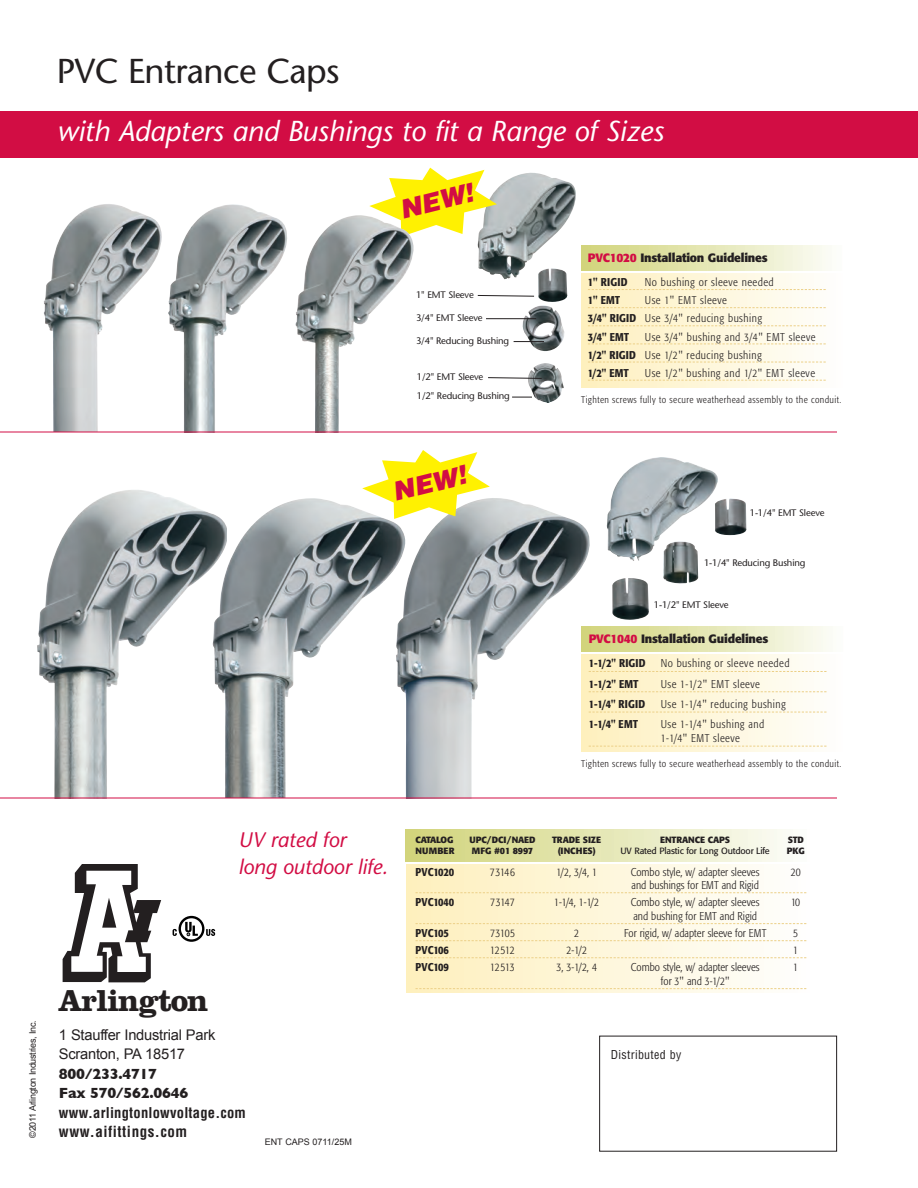
<style>
.page{position:relative;width:918px;height:1188px;background:#fff}
.page>*{position:absolute;margin:0;border:0;box-sizing:border-box;transform-origin:0 0}
.t1{font:34.5px "Stone Sans";letter-spacing:-.015em;color:#231f20}
.t2{font:700 31.5px "Clarendon";letter-spacing:-.035em;color:#231f20}
.t3{font:italic 28.8px "Stone Sans";letter-spacing:-.005em;color:#fff}
.t4{font:italic 900 25.8px "Helvetica";color:#d20d44}
.t5{font:italic 21px/27px "Stone Sans";letter-spacing:-.005em;color:#d20d44}
.t6{font:700 15px/19.5px "Gill Sans";letter-spacing:-.02em;color:#231f20}
.t7{font:700 condensed 15px "Helvetica";letter-spacing:.035em;color:#231f20}
.t8{font:14.7px/19.5px "Arial";letter-spacing:-.015em;color:#231f20}
.t9{font:700 condensed 14.55px "Helvetica";letter-spacing:.015em;color:#231f20}
.t10{font:700 12px "Formata";letter-spacing:-.02em;color:#231f20}
.t11{font:condensed 12px "Helvetica";letter-spacing:.025em;color:#231f20}
.t12{font:300 condensed 11.25px/18.1px "Formata";letter-spacing:.045em;color:#231f20}
.t13{font:300 condensed 11.25px "Formata";letter-spacing:.005em;color:#231f20}
.t14{font:500 condensed 11.25px "Formata";color:#231f20}
.t15{font:300 condensed 9.75px "Formata";letter-spacing:.045em;color:#231f20}
.t16{font:9.45px/19.2px "Stone Sans";letter-spacing:-.015em;color:#231f20}
.t17{font:700 9px "Formata";letter-spacing:.005em;color:#231f20}
.t18{font:9px "Formata";letter-spacing:-.02em;color:#231f20}
.t19{font:9px "Arial";letter-spacing:-.03em;color:#231f20}
.t20{font:700 9px "Formata";letter-spacing:-.02em;color:#231f20}
.t21{font:9px "Arial";color:#231f20}
.t22{font:700 9px "Formata";letter-spacing:-.025em;color:#231f20}
.s1{color:#d20d44}
.s2{font-weight:500}
</style>
<div class="page">
<div style="left:0;top:111px;width:918px;height:46px;background:#d20d44"></div>
<svg style="left:63px;top:864px;width:98px;height:118px"></svg>
<div style="left:599px;top:1036px;width:238px;height:116px;border:1px solid #231f20"></div>
<div style="left:406px;top:829px;width:404px;height:32px;background:linear-gradient(to right,#d1d378,#fcfdf9)"></div>
<div style="left:406px;top:864px;width:404px;height:128px;background:linear-gradient(to right,#feefbc,#fefefc)"></div>
<svg style="left:416px;top:892px;width:390px;height:1px"></svg>
<svg style="left:416px;top:923px;width:390px;height:1px"></svg>
<svg style="left:416px;top:940px;width:390px;height:1px"></svg>
<svg style="left:416px;top:957px;width:390px;height:1px"></svg>
<svg style="left:416px;top:988px;width:390px;height:1px"></svg>
<svg style="left:173px;top:916px;width:42px;height:26px"></svg>
<div style="left:581px;top:246px;width:262px;height:24px;background:linear-gradient(to right,#d1d379,#fcfdf9)"></div>
<svg style="left:581px;top:273px;width:245px;height:114px"></svg>
<svg style="left:588px;top:289px;width:238px;height:1px"></svg>
<svg style="left:588px;top:307px;width:238px;height:1px"></svg>
<svg style="left:588px;top:325px;width:238px;height:1px"></svg>
<svg style="left:588px;top:344px;width:238px;height:1px"></svg>
<svg style="left:588px;top:362px;width:238px;height:1px"></svg>
<svg style="left:588px;top:380px;width:238px;height:1px"></svg>
<div style="left:582px;top:627px;width:262px;height:24px;background:linear-gradient(to right,#d1d379,#fcfdf9)"></div>
<div style="left:582px;top:654px;width:261px;height:98px;background:linear-gradient(to right,#feefbc,#fefefc)"></div>
<svg style="left:590px;top:671px;width:237px;height:1px"></svg>
<svg style="left:590px;top:691px;width:237px;height:1px"></svg>
<svg style="left:590px;top:712px;width:237px;height:1px"></svg>
<svg style="left:590px;top:746px;width:237px;height:1px"></svg>
<img style="left:44px;top:204px;width:118px;height:227px">
<img style="left:168px;top:204px;width:119px;height:228px">
<img style="left:227px;top:498px;width:169px;height:300px">
<img style="left:396px;top:498px;width:194px;height:300px">
<img style="left:37px;top:490px;width:190px;height:308px">
<img style="left:607px;top:457px;width:111px;height:104px">
<img style="left:612px;top:578px;width:37px;height:42px">
<img style="left:715px;top:498px;width:32px;height:37px">
<img style="left:663px;top:541px;width:35px;height:43px">
<img style="left:478px;top:173px;width:98px;height:106px">
<img style="left:523px;top:305px;width:41px;height:46px">
<img style="left:528px;top:363px;width:36px;height:39px">
<svg style="left:362px;top:450px;width:128px;height:69px"></svg>
<svg style="left:477px;top:295px;width:58px;height:2px"></svg>
<hr style="left:486px;top:318px;width:50px;height:1px;background:#231f20">
<hr style="left:514px;top:341px;width:30px;height:1px;background:#231f20">
<svg style="left:512px;top:397px;width:20px;height:1px"></svg>
<svg style="left:488px;top:377px;width:54px;height:2px"></svg>
<img style="left:538px;top:269px;width:29px;height:33px">
<hr style="left:0;top:798px;width:837px;height:1px;background:#d20d44">
<svg style="left:369px;top:168px;width:128px;height:69px"></svg>
<img style="left:295px;top:215px;width:119px;height:217px">
<hr style="left:0;top:432px;width:837px;height:1px;background:#d20d44">
<h1 class="t1" style="left:57px;top:58px;width:284px">PVC Entrance Caps</h1>
<h3 class="t3" style="left:57px;top:120px;width:608px">with Adapters and Bushings to fit a Range of Sizes</h3>
<h3 class="t4" style="left:397px;top:196px;width:76px;rotate:-14deg">NEW!</h3>
<p class="t16" style="left:416px;top:286px;width:59px">1" EMT Sleeve</p>
<p class="t16" style="left:416px;top:309px;width:68px">3/4" EMT Sleeve</p>
<p class="t16" style="left:416px;top:332px;width:95px">3/4" Reducing Bushing</p>
<p class="t16" style="left:417px;top:368px;width:95px">1/2" EMT Sleeve<br>1/2" Reducing Bushing</p>
<h3 class="t4" style="left:389px;top:478px;width:76px;rotate:-14deg">NEW!</h3>
<p class="t10" style="left:588px;top:253px;width:181px"><span class="s1">PVC1020</span> Installation Guidelines</p>
<p class="t14" style="left:588px;top:278px;width:41px">1" RIGID</p>
<p class="t12" style="left:645px;top:274px;width:130px">No bushing or sleeve needed</p>
<p class="t14" style="left:588px;top:296px;width:34px">1" EMT</p>
<p class="t12" style="left:588px;top:292px;width:176px;text-indent:57px">Use 1" EMT sleeve<br><span class="s2">3/4" RIGID</span> Use 3/4" reducing bushing<br><span class="s2">3/4" EMT</span></p>
<p class="t12" style="left:588px;top:328px;width:229px;text-indent:57px">Use 3/4" bushing and 3/4" EMT sleeve<br><span class="s2">1/2" RIGID</span> Use 1/2" reducing bushing<br><span class="s2">1/2" EMT</span></p>
<p class="t12" style="left:645px;top:365px;width:172px">Use 1/2" bushing and 1/2" EMT sleeve</p>
<p class="t15" style="left:581px;top:395px;width:262px">Tighten screws fully to secure weatherhead assembly to the conduit.</p>
<p class="t16" style="left:750px;top:504px;width:76px">1-1/4" EMT Sleeve</p>
<p class="t16" style="left:704px;top:555px;width:103px">1-1/4" Reducing Bushing</p>
<p class="t16" style="left:654px;top:596px;width:76px">1-1/2" EMT Sleeve</p>
<p class="t10" style="left:589px;top:634px;width:181px"><span class="s1">PVC1040</span> Installation Guidelines</p>
<p class="t14" style="left:589px;top:659px;width:59px">1-1/2" RIGID</p>
<p class="t12" style="left:661px;top:655px;width:130px">No bushing or sleeve needed</p>
<p class="t14" style="left:589px;top:679px;width:51px">1-1/2" EMT</p>
<p class="t12" style="left:661px;top:675px;width:101px">Use 1-1/2" EMT sleeve</p>
<p class="t14" style="left:589px;top:699px;width:58px">1-1/4" RIGID</p>
<p class="t12" style="left:661px;top:696px;width:127px">Use 1-1/4" reducing bushing</p>
<p class="t14" style="left:589px;top:720px;width:51px">1-1/4" EMT</p>
<p class="t12" style="left:661px;top:718px;width:105px;line-height:13.8px">Use 1-1/4" bushing and<br>1-1/4" EMT sleeve</p>
<p class="t15" style="left:581px;top:760px;width:262px">Tighten screws fully to secure weatherhead assembly to the conduit.</p>
<h3 class="t5" style="left:238px;top:829px;width:151px">UV rated for long outdoor life.</h3>
<p class="t19" style="left:28px;top:1138px;width:119px;rotate:-90deg">©2011 Arlington Industries, Inc.</p>
<h2 class="t2" style="left:58px;top:990px;width:151px">Arlington</h2>
<h3 class="t8" style="left:59px;top:1025px;width:158px">1 Stauffer Industrial Park<br>Scranton, PA 18517</h3>
<h3 class="t6" style="left:59px;top:1064px;width:131px">800/233.4717<br>Fax 570/562.0646</h3>
<p class="t9" style="left:59px;top:1104px;width:189px">www.arlingtonlowvoltage.com</p>
<h3 class="t7" style="left:59px;top:1124px;width:130px">www.aifittings.com</h3>
<p class="t21" style="left:265px;top:1137px;width:89px">ENT CAPS 0711/25M</p>
<p class="t22" style="left:416px;top:836px;width:40px">CATALOG</p>
<p class="t17" style="left:469px;top:836px;width:68px">UPC/DCI/NAED</p>
<p class="t17" style="left:552px;top:836px;width:51px">TRADE SIZE</p>
<p class="t20" style="left:660px;top:836px;width:71px">ENTRANCE CAPS</p>
<p class="t17" style="left:788px;top:836px;width:17px">STD</p>
<p class="t17" style="left:416px;top:847px;width:40px">NUMBER</p>
<p class="t20" style="left:472px;top:847px;width:63px">MFG #01 8997</p>
<p class="t17" style="left:558px;top:847px;width:40px">(INCHES)</p>
<p class="t18" style="left:621px;top:847px;width:151px">UV Rated Plastic for Long Outdoor Life</p>
<p class="t17" style="left:787px;top:847px;width:20px">PKG</p>
<p class="t14" style="left:416px;top:867px;width:40px">PVC1020</p>
<p class="t12" style="left:490px;top:863px;width:27px">73146</p>
<p class="t12" style="left:557px;top:863px;width:42px">1/2, 3/4, 1</p>
<p class="t13" style="left:631px;top:867px;width:130px">Combo style, w/ adapter sleeves</p>
<p class="t12" style="left:791px;top:863px;width:11px">20</p>
<p class="t13" style="left:632px;top:881px;width:129px">and bushings for EMT and Rigid</p>
<p class="t14" style="left:416px;top:898px;width:40px">PVC1040</p>
<p class="t12" style="left:490px;top:894px;width:26px">73147</p>
<p class="t12" style="left:554px;top:894px;width:46px">1-1/4, 1-1/2</p>
<p class="t13" style="left:631px;top:898px;width:130px">Combo style, w/ adapter sleeves</p>
<p class="t12" style="left:791px;top:894px;width:10px">10</p>
<p class="t13" style="left:633px;top:912px;width:125px">and bushing for EMT and Rigid</p>
<p class="t14" style="left:416px;top:929px;width:35px">PVC105</p>
<p class="t12" style="left:490px;top:925px;width:26px">73105</p>
<p class="t12" style="left:574px;top:925px;width:6px">2</p>
<p class="t13" style="left:624px;top:929px;width:144px">For rigid, w/ adapter sleeve for EMT</p>
<p class="t12" style="left:793px;top:925px;width:6px">5</p>
<p class="t14" style="left:416px;top:946px;width:35px">PVC106</p>
<p class="t12" style="left:490px;top:942px;width:26px">12512</p>
<p class="t12" style="left:567px;top:942px;width:22px">2-1/2</p>
<p class="t12" style="left:793px;top:942px;width:6px">1</p>
<p class="t14" style="left:416px;top:963px;width:35px">PVC109</p>
<p class="t12" style="left:490px;top:959px;width:26px">12513</p>
<p class="t12" style="left:557px;top:959px;width:42px">3, 3-1/2, 4</p>
<p class="t13" style="left:631px;top:963px;width:130px">Combo style, w/ adapter sleeves</p>
<p class="t12" style="left:793px;top:959px;width:6px">1</p>
<p class="t12" style="left:661px;top:973px;width:70px">for 3" and 3-1/2"</p>
<p class="t11" style="left:611px;top:1048px;width:72px">Distributed by</p>
</div>
